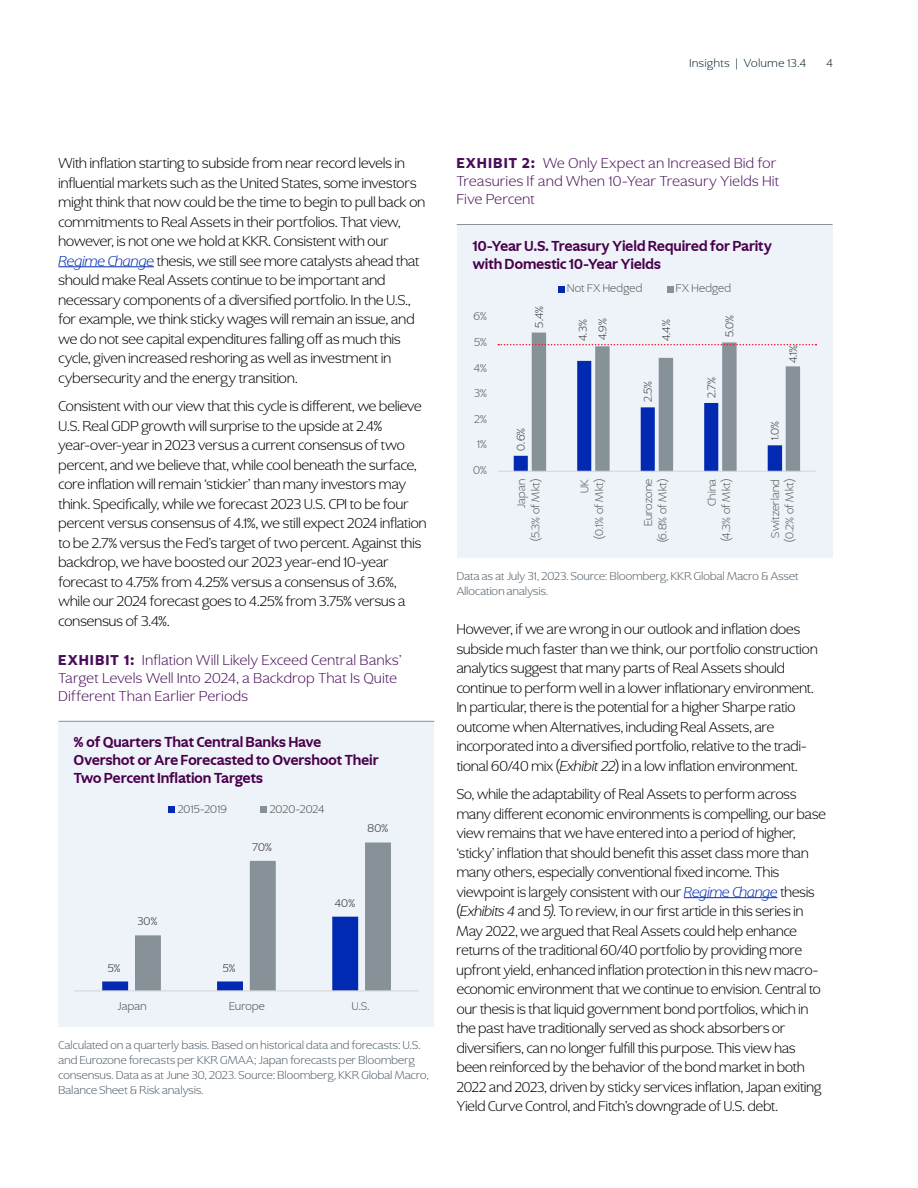
<style>
.page{position:relative;width:918px;height:1188px;background:#fff}
.page>*{position:absolute;margin:0;border:0;box-sizing:border-box;transform-origin:0 0}
.t1{font:300 15px/19.5px "Ghost";letter-spacing:.01em;color:#000}
.t2{font:300 15px/18px "Ghost";letter-spacing:.04em;color:#490e5a}
.t3{font:700 15px/18px "Ghost";letter-spacing:.02em;color:#49004b}
.t4{font:300 12px/15px "Ghost";letter-spacing:.025em;color:#4c5c67}
.t5{font:300 12px/14.4px "Ghost";letter-spacing:.03em;color:#595959;text-align:right}
.t6{font:300 12px "Ghost";color:#404040}
.t7{font:300 12px "Ghost";letter-spacing:.06em;color:#072535}
.t8{font:300 11.85px "Ghost";letter-spacing:.02em;color:#505050}
.t9{font:300 11.85px "Ghost";letter-spacing:.02em;color:#303030}
.s1{font-style:italic;color:#0229b1}
.s2{font-weight:800}
.s3{font-style:italic}
</style>
<div class="page">
<hr style="left:58px;top:266px;width:96px;height:1px;background:#0229b1">
<div style="left:58px;top:721px;width:376px;height:306px;background:#eef3f9"></div>
<hr style="left:58px;top:721px;width:376px;height:1px;background:#869198">
<svg style="left:102px;top:843px;width:289px;height:147px"></svg>
<hr style="left:74px;top:990px;width:345px;height:1px;background:#d7d7d7">
<div style="left:168px;top:806px;width:7px;height:7px;background:#0229b1"></div>
<div style="left:260px;top:806px;width:7px;height:7px;background:#869198"></div>
<hr style="left:684px;top:897px;width:93px;height:1px;background:#0229b1">
<div style="left:457px;top:225px;width:376px;height:333px;background:#eef3f9"></div>
<hr style="left:457px;top:224px;width:376px;height:1px;background:#869198">
<hr style="left:498px;top:471px;width:317px;height:1px;background:#d9d9d9">
<div style="left:558px;top:286px;width:6px;height:7px;background:#0229b1"></div>
<div style="left:667px;top:286px;width:6px;height:7px;background:#869198"></div>
<svg style="left:498px;top:333px;width:318px;height:138px"></svg>
<p class="t7" style="left:690px;top:56px;width:118px">Insights | Volume 13.4</p>
<p class="t7" style="left:826px;top:56px;width:8px">4</p>
<p class="t1" style="left:58px;top:154px;width:368px">With inflation starting to subside from near record levels in influential markets such as the United States, some investors might think that now could be the time to begin to pull back on commitments to Real Assets in their portfolios. That view, however, is not one we hold at KKR. Consistent with our <span class="s1">Regime Change</span> thesis, we still see more catalysts ahead that should make Real Assets continue to be important and necessary components of a diversified portfolio. In the U.S., for example, we think sticky wages will remain an issue, and we do not see capital expenditures falling off as much this cycle, given increased reshoring as well as investment in cybersecurity and the energy transition.</p>
<p class="t1" style="left:58px;top:397px;width:370px">Consistent with our view that this cycle is different, we believe U.S. Real GDP growth will surprise to the upside at 2.4% year-over-year in 2023 versus a current consensus of two percent, and we believe that, while cool beneath the surface, core inflation will remain ‘stickier’ than many investors may think. Specifically, while we forecast 2023 U.S. CPI to be four percent versus consensus of 4.1%, we still expect 2024 inflation to be 2.7% versus the Fed’s target of two percent. Against this backdrop, we have boosted our 2023 year-end 10-year forecast to 4.75% from 4.25% versus a consensus of 3.6%, while our 2024 forecast goes to 4.25% from 3.75% versus a consensus of 3.4%.</p>
<p class="t2" style="left:58px;top:651px;width:344px"><span class="s2">EXHIBIT 1:</span> Inflation Will Likely Exceed Central Banks’<br>Target Levels Well Into 2024, a Backdrop That Is Quite<br>Different Than Earlier Periods</p>
<p class="t3" style="left:74px;top:733px;width:306px">% of Quarters That Central Banks Have<br>Overshot or Are Forecasted to Overshoot Their<br>Two Percent Inflation Targets</p>
<p class="t8" style="left:178px;top:802px;width:51px">2015-2019</p>
<p class="t8" style="left:270px;top:802px;width:56px">2020-2024</p>
<p class="t9" style="left:253px;top:840px;width:21px">70%</p>
<p class="t9" style="left:137px;top:914px;width:21px">30%</p>
<p class="t9" style="left:108px;top:961px;width:14px">5%</p>
<p class="t9" style="left:223px;top:961px;width:14px">5%</p>
<p class="t9" style="left:368px;top:821px;width:22px">80%</p>
<p class="t9" style="left:335px;top:896px;width:22px">40%</p>
<p class="t8" style="left:118px;top:999px;width:31px">Japan</p>
<p class="t8" style="left:229px;top:999px;width:37px">Europe</p>
<p class="t8" style="left:352px;top:999px;width:19px">U.S.</p>
<p class="t4" style="left:58px;top:1037px;width:372px">Calculated on a quarterly basis. Based on historical data and forecasts: U.S. and Eurozone forecasts per KKR GMAA; Japan forecasts per Bloomberg consensus. Data as at June 30, 2023. Source: Bloomberg, KKR Global Macro, Balance Sheet &amp; Risk analysis.</p>
<p class="t2" style="left:457px;top:154px;width:324px"><span class="s2">EXHIBIT 2:</span> We Only Expect an Increased Bid for<br>Treasuries If and When 10-Year Treasury Yields Hit<br>Five Percent</p>
<p class="t3" style="left:473px;top:236px;width:300px">10-Year U.S. Treasury Yield Required for Parity with Domestic 10-Year Yields</p>
<p class="t5" style="left:567px;top:281px;width:77px">Not FX Hedged</p>
<p class="t5" style="left:676px;top:281px;width:57px">FX Hedged</p>
<p class="t5" style="left:474px;top:309px;width:15px">6%</p>
<p class="t5" style="left:474px;top:335px;width:14px">5%</p>
<p class="t5" style="left:474px;top:360px;width:14px">4%</p>
<p class="t5" style="left:474px;top:386px;width:14px">3%</p>
<p class="t5" style="left:474px;top:412px;width:14px">2%</p>
<p class="t5" style="left:477px;top:437px;width:11px">1%</p>
<p class="t5" style="left:473px;top:463px;width:15px">0%</p>
<p class="t6" style="left:532px;top:328px;width:23px;rotate:-90deg">5.4%</p>
<p class="t6" style="left:514px;top:451px;width:24px;rotate:-90deg">0.6%</p>
<p class="t6" style="left:576px;top:341px;width:23px;rotate:-90deg">4.3%</p>
<p class="t6" style="left:595px;top:340px;width:23px;rotate:-90deg">4.9%</p>
<p class="t6" style="left:659px;top:341px;width:23px;rotate:-90deg">4.4%</p>
<p class="t6" style="left:722px;top:337px;width:24px;rotate:-90deg">5.0%</p>
<p class="t6" style="left:641px;top:402px;width:23px;rotate:-90deg">2.5%</p>
<p class="t6" style="left:704px;top:398px;width:22px;rotate:-90deg">2.7%</p>
<p class="t6" style="left:768px;top:440px;width:21px;rotate:-90deg">1.0%</p>
<p class="t6" style="left:786px;top:363px;width:20px;rotate:-90deg">4.1%</p>
<p class="t5" style="left:514px;top:541px;width:64px;rotate:-90deg">Japan<br>(5.3% of Mkt)</p>
<p class="t5" style="left:578px;top:539px;width:61px;rotate:-90deg">UK<br>(0.1% of Mkt)</p>
<p class="t5" style="left:641px;top:542px;width:65px;rotate:-90deg">Eurozone (6.8% of Mkt)</p>
<p class="t5" style="left:705px;top:541px;width:64px;rotate:-90deg">China<br>(4.3% of Mkt)</p>
<p class="t5" style="left:768px;top:542px;width:65px;text-align:center;rotate:-90deg">Switzerland (0.2% of Mkt)</p>
<p class="t4" style="left:457px;top:569px;width:343px">Data as at July 31, 2023. Source: Bloomberg, KKR Global Macro &amp; Asset<br>Allocation analysis.</p>
<p class="t1" style="left:457px;top:619px;width:362px">However, if we are wrong in our outlook and inflation does subside much faster than we think, our portfolio construction analytics suggest that many parts of Real Assets should continue to perform well in a lower inflationary environment.<br>In particular, there is the potential for a higher Sharpe ratio outcome when Alternatives, including Real Assets, are incorporated into a diversified portfolio, relative to the tradi&shy;tional 60/40 mix (<span class="s3">Exhibit 22</span>) in a low inflation environment.</p>
<p class="t1" style="left:457px;top:784px;width:371px">So, while the adaptability of Real Assets to perform across many different economic environments is compelling, our base view remains that we have entered into a period of higher, ‘sticky’ inflation that should benefit this asset class more than many others, especially conventional fixed income<span class="s3">.</span> This viewpoint is largely consistent with our <span class="s1">Regime Change</span> thesis (<span class="s3">Exhibits 4</span> and <span class="s3">5)</span>. To review, in our first article in this series in May 2022, we argued that Real Assets could help enhance returns of the traditional 60/40 portfolio by providing more upfront yield, enhanced inflation protection in this new macro&shy;economic environment that we continue to envision. Central to our thesis is that liquid government bond portfolios, which in the past have traditionally served as shock absorbers or diversifiers, can no longer fulfill this purpose. This view has been reinforced by the behavior of the bond market in both 2022 and 2023, driven by sticky services inflation, Japan exiting Yield Curve Control, and Fitch’s downgrade of U.S. debt.</p>
</div>
